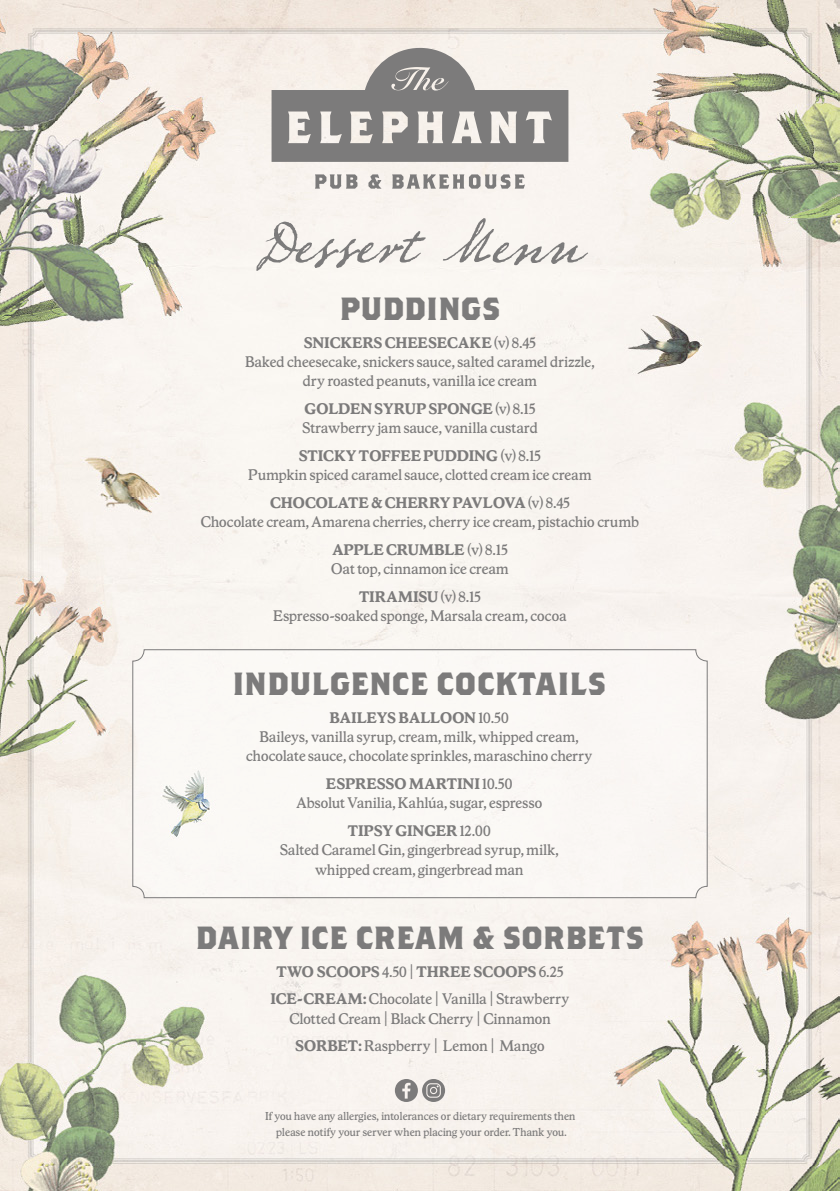
<style>
.page{position:relative;width:840px;height:1191px;background:#fff}
.page>*{position:absolute;margin:0;border:0;box-sizing:border-box;transform-origin:0 0}
.t1{font:77.6px "Dead Mans Hand WF";color:#7c7b7b}
.t2{font:700 32px "Brothers";letter-spacing:.005em;color:#7c7b7b}
.t3{font:16px/19.2px "Stratford SH";letter-spacing:.015em;color:#7c7b7b;text-align:center}
.t4{font:12px/16px "Stratford SH";letter-spacing:.02em;color:#7c7b7b;text-align:center}
.s1{font-weight:700}
.s2{font-family:"Gotham"}
</style>
<div class="page">
<img style="left:0;top:0;width:839px;height:1190px">
<div style="left:133px;top:649px;width:573px;height:248px;background:#fbf8f5;border-radius:11px"></div>
<div style="left:132px;top:649px;width:575px;height:249px;border:1px solid #7c7b7b;border-radius:11px"></div>
<svg style="left:271px;top:48px;width:297px;height:114px;background:#aca9a7"></svg>
<svg style="left:315px;top:174px;width:42px;height:15px"></svg>
<svg style="left:368px;top:174px;width:13px;height:15px"></svg>
<svg style="left:392px;top:174px;width:132px;height:15px"></svg>
<svg style="left:394px;top:1079px;width:51px;height:23px"></svg>
<h1 class="t1" style="left:256px;top:213px;width:329px">Dessert Menu</h1>
<h2 class="t2" style="left:339px;top:289px;width:162px">PUDDINGS</h2>
<p class="t3" style="left:245px;top:333px;width:350px"><span class="s1">SNICKERS CHEESECAKE</span> (v) 8.45<br>Baked cheesecake, snickers sauce, salted caramel drizzle, dry roasted peanuts, vanilla ice cream</p>
<p class="t3" style="left:302px;top:399px;width:236px;text-align:left"><span class="s1">GOLDEN SYRUP SPONGE</span> (v) 8.15<br>Strawberry jam sauce, vanilla custard</p>
<p class="t3" style="left:248px;top:446px;width:344px"><span class="s1">STICKY TOFFEE PUDDING</span> (v) 8.15<br>Pumpkin spiced caramel sauce, clotted cream ice cream</p>
<p class="t3" style="left:201px;top:493px;width:439px"><span class="s1">CHOCOLATE &amp; CHERRY PAVLOVA</span> (v) 8.45<br>Chocolate cream, Amarena cherries, cherry ice cream, pistachio crumb</p>
<p class="t3" style="left:331px;top:540px;width:179px;text-align:left"><span class="s1">APPLE CRUMBLE</span> (v) 8.15<br>Oat top, cinnamon ice cream</p>
<p class="t3" style="left:273px;top:587px;width:294px"><span class="s1">TIRAMISU</span>(v) 8.15<br>Espresso-soaked sponge, Marsala cream, cocoa</p>
<h2 class="t2" style="left:232px;top:664px;width:375px">INDULGENCE COCKTAILS</h2>
<p class="t3" style="left:246px;top:708px;width:347px"><span class="s1">BAILEYS BALLOON</span> 10.50<br>Baileys, vanilla syrup, cream, milk, whipped cream, chocolate sauce, chocolate sprinkles, maraschino cherry</p>
<p class="t3" style="left:296px;top:774px;width:247px"><span class="s1">ESPRESSO MARTINI</span>10.50<br>Absolut Vanilia, Kahlúa, sugar, espresso</p>
<p class="t3" style="left:280px;top:821px;width:280px"><span class="s1">TIPSY GINGER</span>12.00<br>Salted Caramel Gin, gingerbread syrup, milk, whipped cream, gingerbread man</p>
<h2 class="t2" style="left:195px;top:918px;width:450px">DAIRY ICE CREAM &amp; SORBETS</h2>
<p class="t3" style="left:270px;top:957px;width:300px;line-height:27.8px"><span class="s1">TWO SCOOPS</span> 4.50 <span class="s2">|</span> <span class="s1">THREE SCOOPS</span> 6.25<br><span class="s1">ICE-CREAM:</span> Chocolate <span class="s2">|</span> Vanilla <span class="s2">|</span> Strawberry</p>
<p class="t3" style="left:289px;top:1004px;width:263px;line-height:27.6px">Clotted Cream <span class="s2">|</span> Black Cherry <span class="s2">|</span> Cinnamon<br><span class="s1">SORBET:</span> Raspberry <span class="s2">|</span> Lemon <span class="s2">|</span> Mango</p>
<p class="t4" style="left:265px;top:1107px;width:311px">If you have any allergies, intolerances or dietary requirements then please notify your server when placing your order. Thank you.</p>
</div>
